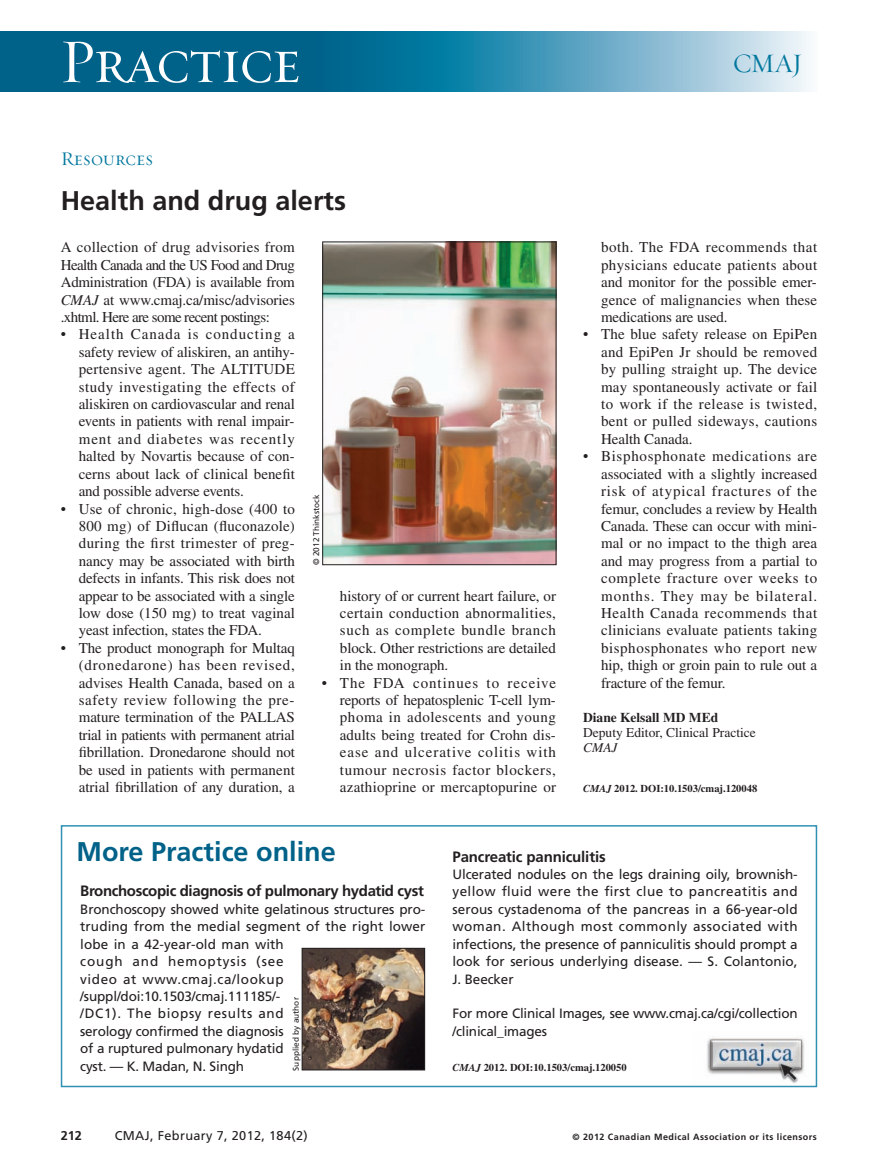
<style>
.page{position:relative;width:878px;height:1175px;background:#fff}
.page>*{position:absolute;margin:0;border:0;box-sizing:border-box;transform-origin:0 0}
.t1{font:63px "Requiem Display HTF Small Caps";letter-spacing:-.03em;color:#fff}
.t2{font:700 27px "Frutiger LT Std";color:#231f20}
.t3{font:700 27px "Frutiger LT Std";color:#006189}
.t4{font:27px "Requiem Display HTF Roman";color:#00779e}
.t5{font:19.5px "Requiem Display HTF Small Caps";color:#00779e}
.t6{font:15px/17.4px "Times LT Std";letter-spacing:-.005em;color:#231f20;text-align:justify}
.t7{font:700 15px "Frutiger LT Std";letter-spacing:-.025em;color:#231f20}
.t8{font:13.5px/17.4px "Frutiger LT Std";letter-spacing:-.01em;color:#231f20}
.t9{font:13.5px "Times LT Std";color:#231f20}
.t10{font:700 13.5px "Times LT Std";color:#231f20}
.t11{font:italic 13.5px "Times LT Std";color:#231f20}
.t12{font:12.75px "Frutiger LT Std";letter-spacing:.025em;color:#231f20}
.t13{font:700 12.75px "Frutiger LT Std";color:#231f20}
.t14{font:700 10.5px "Times LT Std";color:#231f20}
.t15{font:700 9px "Frutiger LT Std";letter-spacing:.05em;color:#231f20}
.t16{font:8.25px "Frutiger LT Std";color:#231f20}
.s1{font-style:italic}
</style>
<div class="page">
<div style="left:0;top:32px;width:350px;height:60px;background:#006189"></div>
<svg style="left:350px;top:32px;width:459px;height:60px"></svg>
<img style="left:324px;top:243px;width:230px;height:320px">
<div style="left:322px;top:241px;width:234px;height:324px;border:1px solid #231f20"></div>
<div style="left:61px;top:825px;width:756px;height:262px;border:2px solid #3191b4"></div>
<img style="left:707px;top:1038px;width:97px;height:45px">
<img style="left:304px;top:950px;width:119px;height:118px">
<div style="left:302px;top:948px;width:123px;height:122px;border:1px solid #231f20"></div>
<h1 class="t1" style="left:59px;top:23px;width:243px">Practice</h1>
<h2 class="t4" style="left:733px;top:47px;width:71px">CMAJ</h2>
<h3 class="t5" style="left:61px;top:147px;width:94px">Resources</h3>
<h2 class="t2" style="left:61px;top:190px;width:287px">Health and drug alerts</h2>
<p class="t6" style="left:61px;top:240px;width:236px">A collection of drug advisories from Health Canada and the US Food and Drug Administration (FDA) is available from <span class="s1">CMAJ</span> at www.cmaj.ca/misc/advisories .xhtml. Here are some recent postings:</p>
<p class="t6" style="left:79px;top:327px;width:218px;text-indent:-18px">• Health Canada is conducting a safety review of aliskiren, an antihy&shy;pertensive agent. The ALTITUDE study investigating the effects of aliskiren on cardiovascular and renal events in patients with renal impair&shy;ment and diabetes was recently halted by Novartis because of con&shy;cerns about lack of clinical benefit and possible adverse events.</p>
<p class="t6" style="left:79px;top:501px;width:218px;text-indent:-18px">• Use of chronic, high-dose (400 to 800 mg) of Diflucan (fluconazole) during the first trimester of preg&shy;nancy may be associated with birth defects in infants. This risk does not appear to be associated with a single low dose (150 mg) to treat vaginal yeast infection, states the FDA.</p>
<p class="t6" style="left:79px;top:640px;width:218px;text-indent:-18px">• The product monograph for Multaq (dronedarone) has been revised, advises Health Canada, based on a safety review following the pre&shy;mature termination of the PALLAS trial in patients with permanent atrial fibrillation. Dronedarone should not be used in patients with permanent atrial fibrillation of any duration, a</p>
<p class="t16" style="left:313px;top:565px;width:72px;rotate:-90deg">© 2012 Thinkstock</p>
<p class="t6" style="left:340px;top:588px;width:218px">history of or current heart failure, or certain conduction abnormalities, such as complete bundle branch block. Other restrictions are detailed in the monograph.</p>
<p class="t6" style="left:340px;top:675px;width:218px;text-indent:-18px">• The FDA continues to receive reports of hepatosplenic T-cell lym&shy;phoma in adolescents and young adults being treated for Crohn dis&shy;ease and ulcerative colitis with tumour necrosis factor blockers, azathioprine or mercaptopurine or</p>
<p class="t6" style="left:601px;top:240px;width:218px">both. The FDA recommends that physicians educate patients about and monitor for the possible emer&shy;gence of malignancies when these medications are used.</p>
<p class="t6" style="left:601px;top:327px;width:218px;text-indent:-18px">• The blue safety release on EpiPen and EpiPen Jr should be removed by pulling straight up. The device may spontaneously activate or fail to work if the release is twisted, bent or pulled sideways, cautions Health Canada.</p>
<p class="t6" style="left:601px;top:449px;width:218px;text-indent:-18px">• Bisphosphonate medications are associated with a slightly increased risk of atypical fractures of the femur, concludes a review by Health Canada. These can occur with mini&shy;mal or no impact to the thigh area and may progress from a partial to complete fracture over weeks to months. They may be bilateral.<br>Health Canada recommends that clinicians evaluate patients taking bisphosphonates who report new hip, thigh or groin pain to rule out a fracture of the femur.</p>
<p class="t10" style="left:583px;top:713px;width:137px">Diane Kelsall MD MEd</p>
<p class="t9" style="left:583px;top:728px;width:174px">Deputy Editor, Clinical Practice</p>
<p class="t11" style="left:583px;top:743px;width:36px">CMAJ</p>
<p class="t14" style="left:583px;top:785px;width:176px"><span class="s1">CMAJ</span> 2012. DOI:10.1503/cmaj.120048</p>
<h2 class="t3" style="left:76px;top:840px;width:261px">More Practice online</h2>
<p class="t7" style="left:80px;top:885px;width:345px">Bronchoscopic diagnosis of pulmonary hydatid cyst</p>
<p class="t8" style="left:80px;top:901px;width:347px">Bronchoscopy showed white gelatinous structures pro&shy;truding from the medial segment of the right lower lobe in a 42-year-old man with<br>cough and hemoptysis (see<br>video at www.cmaj.ca/lookup /suppl/doi:10.1503/cmaj.111185/-<br>/DC1). The biopsy results and<br>serology confirmed the diagnosis<br>of a ruptured pulmonary hydatid<br>cyst. — K. Madan, N. Singh</p>
<p class="t16" style="left:292px;top:1070px;width:75px;rotate:-90deg">Supplied by author</p>
<p class="t7" style="left:452px;top:850px;width:155px">Pancreatic panniculitis</p>
<p class="t8" style="left:452px;top:866px;width:347px;text-align:justify">Ulcerated nodules on the legs draining oily, brownish&shy;yellow fluid were the first clue to pancreatitis and serous cystadenoma of the pancreas in a 66-year-old woman. Although most commonly associated with infections, the presence of panniculitis should prompt a look for serious underlying disease. — S. Colantonio, J. Beecker</p>
<p class="t8" style="left:452px;top:1006px;width:346px">For more Clinical Images, see www.cmaj.ca/cgi/collection /clinical_images</p>
<p class="t14" style="left:452px;top:1063px;width:176px"><span class="s1">CMAJ</span> 2012. DOI:10.1503/cmaj.120050</p>
<p class="t13" style="left:61px;top:1130px;width:23px">212</p>
<p class="t12" style="left:115px;top:1130px;width:194px">CMAJ, February 7, 2012, 184(2)</p>
<p class="t15" style="left:572px;top:1132px;width:246px">© 2012 Canadian Medical Association or its licensors</p>
</div>
